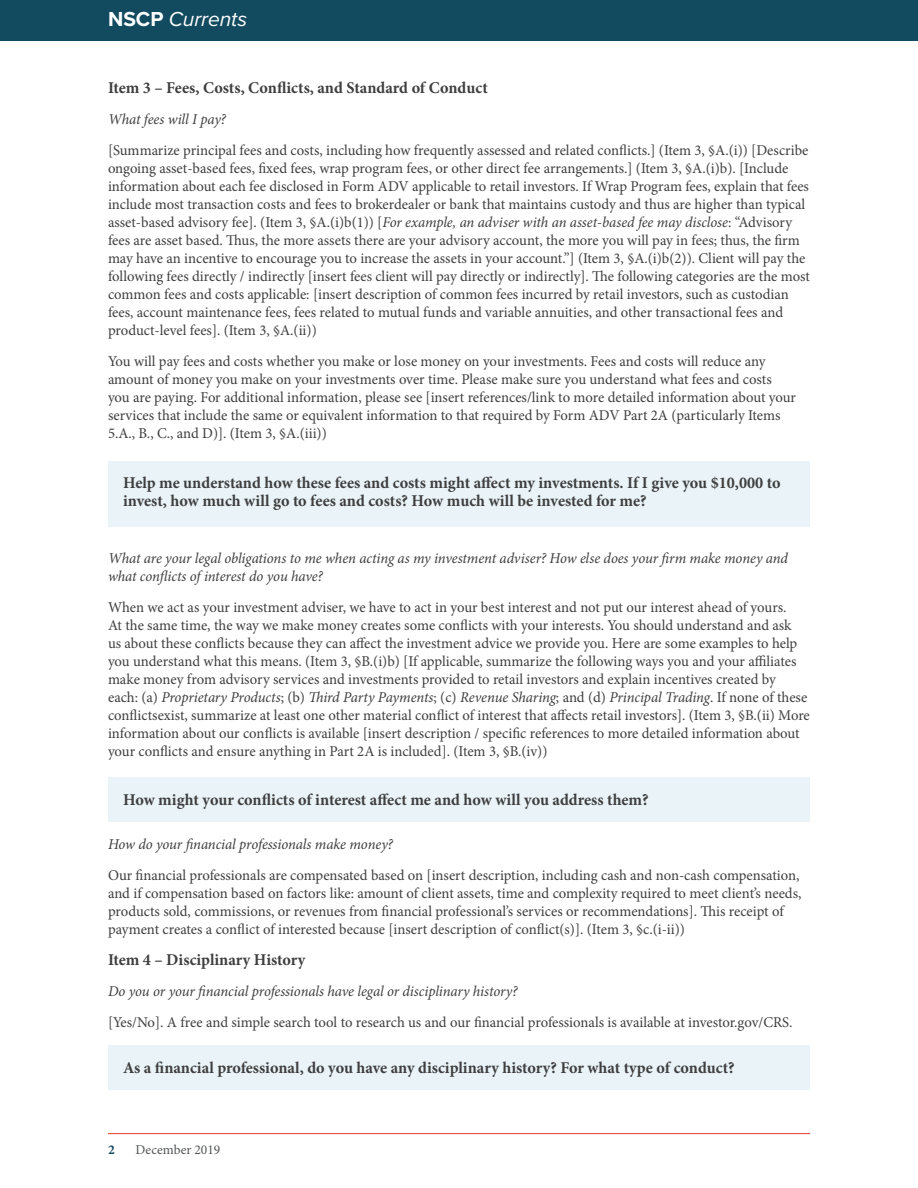
<style>
.page{position:relative;width:918px;height:1188px;background:#fff}
.page>*{position:absolute;margin:0;border:0;box-sizing:border-box;transform-origin:0 0}
.t1{font:italic 21px "Proxima Nova";letter-spacing:-.005em;color:#fff}
.t2{font:700 16.5px/18px "Minion Pro";color:#3e3e3f}
.t3{font:15px/18px "Minion Pro";letter-spacing:-.005em;color:#3e3e3f}
.t4{font:italic 15px/18px "Minion Pro";letter-spacing:-.01em;color:#3e3e3f}
.t5{font:13.5px "Minion Pro";color:#545557}
.t6{font:700 13.5px "Minion Pro";color:#124a60}
.s1{font-weight:700;font-style:normal}
.s2{font-style:italic}
</style>
<div class="page">
<hr style="left:108px;top:1133px;width:702px;height:1px;background:#e73b2c">
<div style="left:0;top:0;width:918px;height:40px;background:#124a60"></div>
<div style="left:108px;top:461px;width:702px;height:65px;background:#eaf4f8"></div>
<div style="left:108px;top:778px;width:702px;height:44px;background:#eaf4f8"></div>
<div style="left:108px;top:1045px;width:702px;height:44px;background:#eaf4f8"></div>
<h1 class="t1" style="left:108px;top:4px;width:141px"><span class="s1">NSCP</span> Currents</h1>
<p class="t2" style="left:108px;top:79px;width:381px">Item 3 – Fees, Costs, Conflicts, and Standard of Conduct</p>
<p class="t4" style="left:108px;top:110px;width:120px">What fees will I pay?</p>
<p class="t3" style="left:108px;top:141px;width:704px">[Summarize principal fees and costs, including how frequently assessed and related conflicts.] (Item 3, §A.(i)) [Describe ongoing asset‐based fees, fixed fees, wrap program fees, or other direct fee arrangements.] (Item 3, §A.(i)b). [Include information about each fee disclosed in Form ADV applicable to retail investors. If Wrap Program fees, explain that fees include most transaction costs and fees to brokerdealer or bank that maintains custody and thus are higher than typical asset‐based advisory fee]. (Item 3, §A.(i)b(1)) [<span class="s2">For example, an adviser with an asset‐based fee may disclose</span>: “Advisory fees are asset based. Thus, the more assets there are your advisory account, the more you will pay in fees; thus, the firm may have an incentive to encourage you to increase the assets in your account.”] (Item 3, §A.(i)b(2)). Client will pay the following fees directly / indirectly [insert fees client will pay directly or indirectly]. The following categories are the most common fees and costs applicable: [insert description of common fees incurred by retail investors, such as custodian fees, account maintenance fees, fees related to mutual funds and variable annuities, and other transactional fees and product‐level fees]. (Item 3, §A.(ii))</p>
<p class="t3" style="left:108px;top:353px;width:690px">You will pay fees and costs whether you make or lose money on your investments. Fees and costs will reduce any amount of money you make on your investments over time. Please make sure you understand what fees and costs you are paying. For additional information, please see [insert references/link to more detailed information about your services that include the same or equivalent information to that required by Form ADV Part 2A (particularly Items 5.A., B., C., and D)]. (Item 3, §A.(iii))</p>
<p class="t2" style="left:123px;top:474px;width:659px">Help me understand how these fees and costs might affect my investments. If I give you $10,000 to invest, how much will go to fees and costs? How much will be invested for me?</p>
<p class="t4" style="left:108px;top:549px;width:682px">What are your legal obligations to me when acting as my investment adviser? How else does your firm make money and what conflicts of interest do you have?</p>
<p class="t3" style="left:108px;top:598px;width:703px">When we act as your investment adviser, we have to act in your best interest and not put our interest ahead of yours.<br>At the same time, the way we make money creates some conflicts with your interests. You should understand and ask<br>us about these conflicts because they can affect the investment advice we provide you. Here are some examples to help you understand what this means. (Item 3, §B.(i)b) [If applicable, summarize the following ways you and your affiliates make money from advisory services and investments provided to retail investors and explain incentives created by<br>each: (a) <span class="s2">Proprietary Products</span>; (b) <span class="s2">Third Party Payments</span>; (c) <span class="s2">Revenue Sharing</span>; and (d) <span class="s2">Principal Trading</span>. If none of these conflictsexist, summarize at least one other material conflict of interest that affects retail investors]. (Item 3, §B.(ii) More information about our conflicts is available [insert description / specific references to more detailed information about your conflicts and ensure anything in Part 2A is included]. (Item 3, §B.(iv))</p>
<p class="t2" style="left:123px;top:790px;width:527px">How might your conflicts of interest affect me and how will you address them?</p>
<p class="t4" style="left:108px;top:835px;width:287px">How do your financial professionals make money?</p>
<p class="t3" style="left:108px;top:866px;width:695px">Our financial professionals are compensated based on [insert description, including cash and non‐cash compensation, and if compensation based on factors like: amount of client assets, time and complexity required to meet client’s needs, products sold, commissions, or revenues from financial professional’s services or recommendations]. This receipt of payment creates a conflict of interested because [insert description of conflict(s)]. (Item 3, §c.(i‐ii))</p>
<p class="t2" style="left:108px;top:951px;width:199px">Item 4 – Disciplinary History</p>
<p class="t4" style="left:108px;top:982px;width:411px">Do you or your financial professionals have legal or disciplinary history?</p>
<p class="t3" style="left:108px;top:1014px;width:686px">[Yes/No]. A free and simple search tool to research us and our financial professionals is available at investor.gov/CRS.</p>
<p class="t2" style="left:123px;top:1058px;width:613px">As a financial professional, do you have any disciplinary history? For what type of conduct?</p>
<p class="t6" style="left:108px;top:1140px;width:8px">2</p>
<p class="t5" style="left:136px;top:1141px;width:86px">December 2019</p>
</div>
